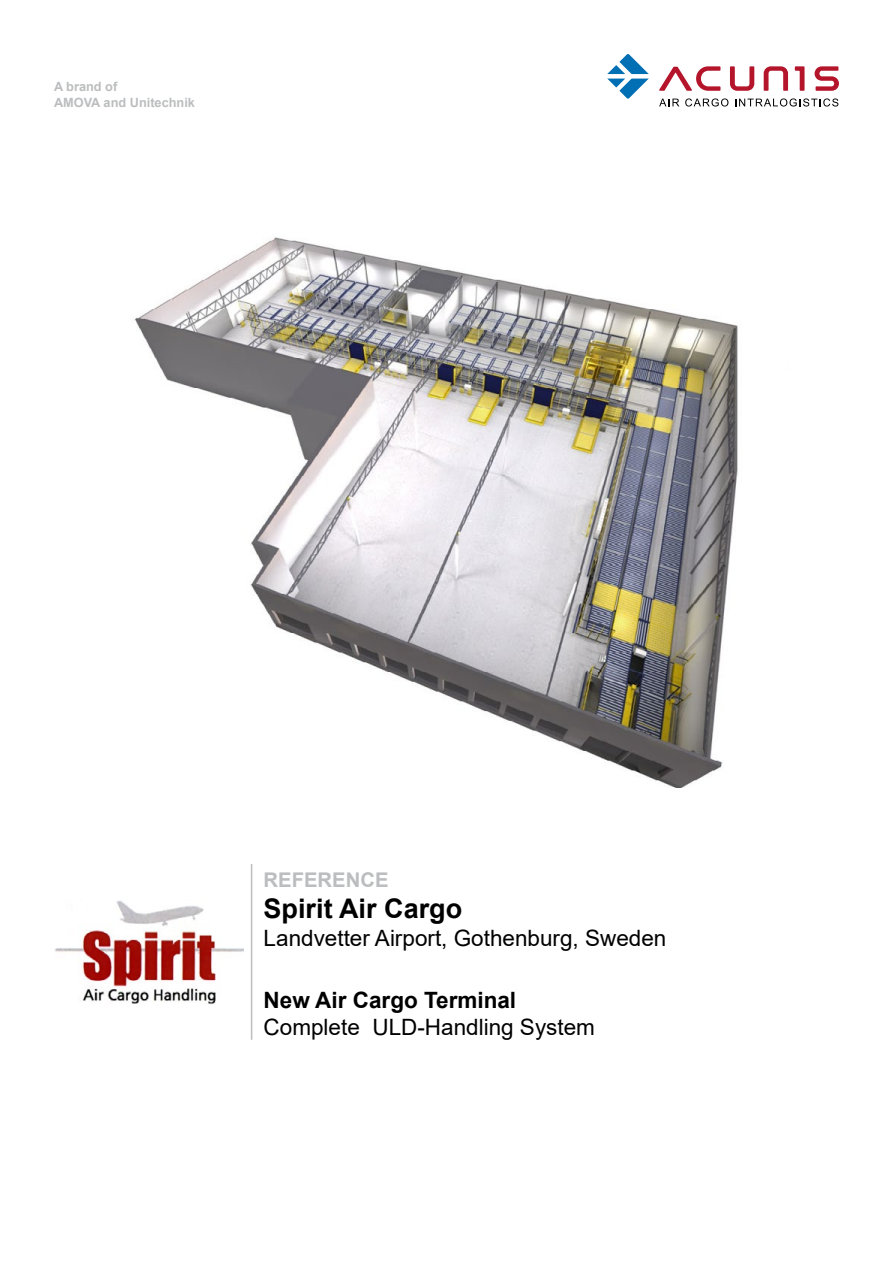
<style>
.page{position:relative;width:893px;height:1263px;background:#fff}
.page>*{position:absolute;margin:0;border:0;box-sizing:border-box;transform-origin:0 0}
.t1{font:700 27px "Arial";color:#000}
.t2{font:22.5px "Arial";color:#000}
.t3{font:700 22.5px "Arial";color:#000}
.t4{font:700 20.25px "Arial";color:#bbbdbe}
.t5{font:700 12.75px/15.3px "Arial";color:#bbbdbe}
</style>
<div class="page">
<svg style="left:607px;top:54px;width:42px;height:45px"></svg>
<svg style="left:730px;top:66px;width:24px;height:25px"></svg>
<svg style="left:764px;top:66px;width:24px;height:25px"></svg>
<svg style="left:795px;top:66px;width:9px;height:25px"></svg>
<svg style="left:815px;top:66px;width:24px;height:25px"></svg>
<svg style="left:659px;top:66px;width:61px;height:25px"></svg>
<svg style="left:659px;top:99px;width:20px;height:7px"></svg>
<svg style="left:685px;top:98px;width:43px;height:9px"></svg>
<svg style="left:735px;top:98px;width:103px;height:9px"></svg>
<hr style="left:251px;top:864px;width:1px;height:176px;background:#bbbdbe">
<img style="left:134px;top:237px;width:604px;height:550px">
<img style="left:55px;top:901px;width:189px;height:103px">
<p class="t5" style="left:54px;top:79px;width:142px">A brand of<br>AMOVA and Unitechnik</p>
<p class="t4" style="left:264px;top:866px;width:126px">REFERENCE</p>
<p class="t1" style="left:264px;top:889px;width:200px">Spirit Air Cargo</p>
<p class="t2" style="left:264px;top:923px;width:404px">Landvetter Airport, Gothenburg, Sweden</p>
<p class="t3" style="left:264px;top:984px;width:254px">New Air Cargo Terminal</p>
<p class="t2" style="left:264px;top:1011px;width:333px">Complete ULD-Handling System</p>
</div>
